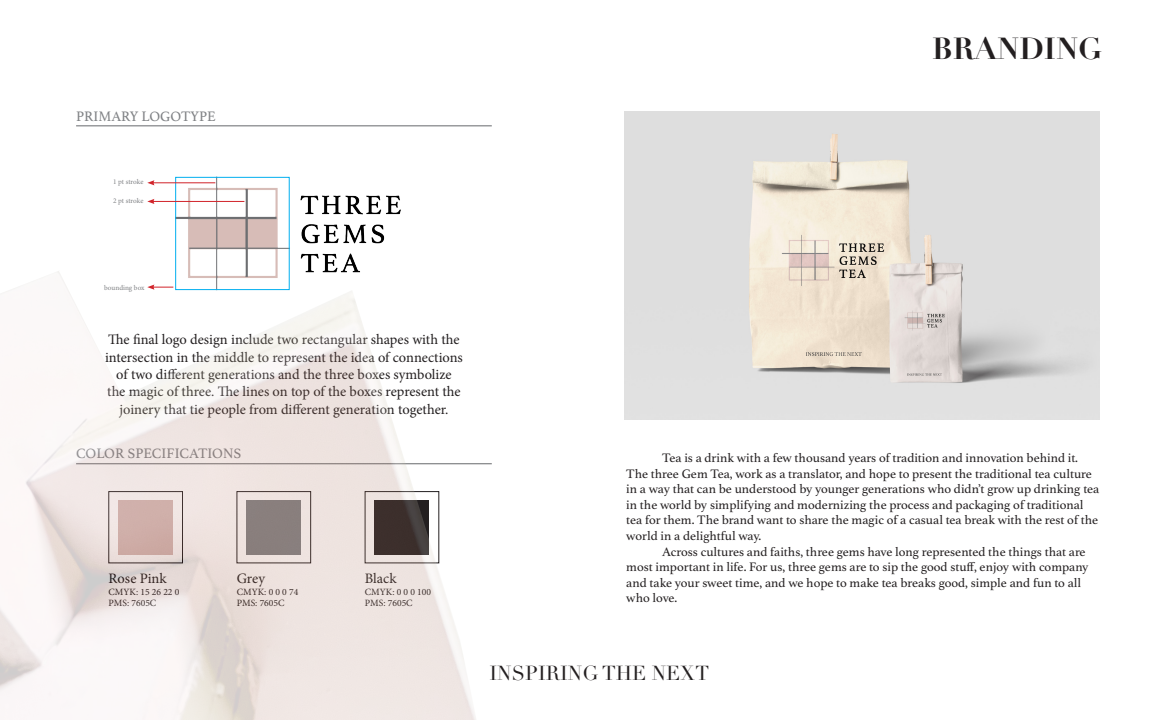
<style>
.page{position:relative;width:1152px;height:720px;background:#fff}
.page>*{position:absolute;margin:0;border:0;box-sizing:border-box;transform-origin:0 0}
.t1{font:700 30px "Didot LT Pro";color:#231f20}
.t2{font:20px "Didot LT Pro";color:#231f20}
.t3{font:19.2px "Athelas";color:#231f20}
.t4{font:14.4px/17.3px "Minion Pro";color:#231f20;text-align:center}
.t5{font:14.4px "Athelas";color:#808285}
.t6{font:13px/15.6px "Athelas";color:#231f20}
.t7{font:9.6px/11.5px "Minion Pro";color:#231f20}
.t8{font:7.2px "Minion Pro";letter-spacing:-.005em;color:#808285}
</style>
<div class="page">
<img style="left:0;top:125px;width:492px;height:595px">
<img style="left:625px;top:112px;width:475px;height:307px">
<img style="left:749px;top:134px;width:164px;height:234px">
<p class="t5" style="left:76px;top:104px;width:141px">PRIMARY LOGOTYPE</p>
<p class="t8" style="left:113px;top:177px;width:32px">1 pt stroke</p>
<p class="t8" style="left:113px;top:196px;width:32px">2 pt stroke</p>
<p class="t1" style="left:932px;top:30px;width:171px">BRANDING</p>
<p class="t8" style="left:104px;top:283px;width:42px">bounding box</p>
<p class="t4" style="left:105px;top:331px;width:359px">The final logo design include two rectangular shapes with the intersection in the middle to represent the idea of connections of two different generations and the three boxes symbolize<br>the magic of three. The lines on top of the boxes represent the joinery that tie people from different generation together.</p>
<p class="t5" style="left:76px;top:442px;width:167px">COLOR SPECIFICATIONS</p>
<p class="t4" style="left:109px;top:570px;width:60px">Rose Pink</p>
<p class="t7" style="left:109px;top:586px;width:72px">CMYK: 15 26 22 0<br>PMS: 7605C</p>
<p class="t4" style="left:237px;top:570px;width:30px">Grey</p>
<p class="t7" style="left:237px;top:586px;width:63px">CMYK: 0 0 0 74<br>PMS: 7605C</p>
<p class="t4" style="left:365px;top:570px;width:33px">Black</p>
<p class="t7" style="left:365px;top:586px;width:68px">CMYK: 0 0 0 100<br>PMS: 7605C</p>
<p class="t6" style="left:626px;top:451px;width:475px;text-indent:36px">Tea is a drink with a few thousand years of tradition and innovation behind it.<br>The three Gem Tea, work as a translator, and hope to present the traditional tea culture in a way that can be understood by younger generations who didn’t grow up drinking tea in the world by simplifying and modernizing the process and packaging of traditional tea for them. The brand want to share the magic of a casual tea break with the rest of the world in a delightful way.</p>
<p class="t6" style="left:626px;top:544px;width:464px;text-indent:36px">Across cultures and faiths, three gems have long represented the things that are most important in life. For us, three gems are to sip the good stuff, enjoy with company and take your sweet time, and we hope to make tea breaks good, simple and fun to all who love.</p>
<p class="t3" style="left:616px;top:454px;width:228px">abcdefghijklmnpqrstuvwxyz</p>
<p class="t2" style="left:490px;top:661px;width:221px">INSPIRING THE NEXT</p>
</div>
